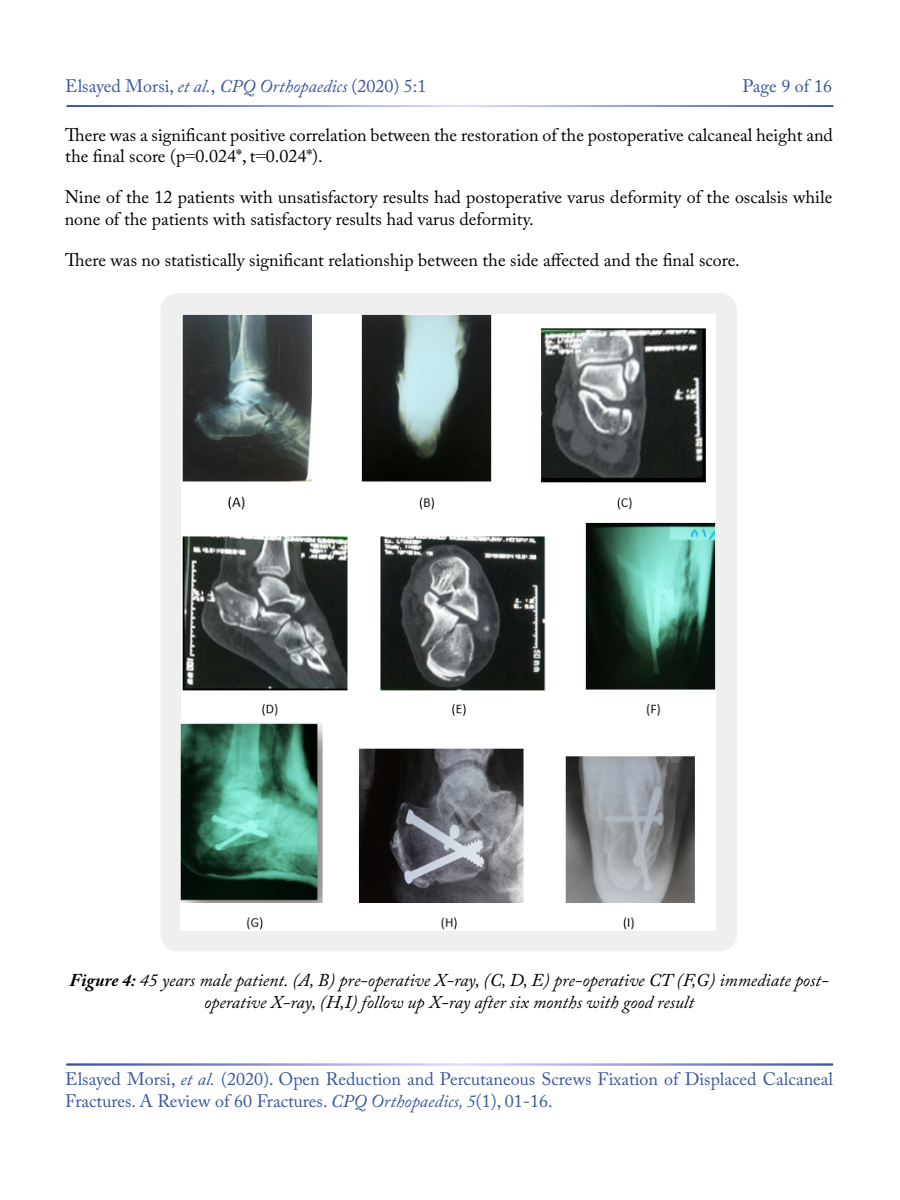
<style>
.page{position:relative;width:900px;height:1200px;background:#fff}
.page>*{position:absolute;margin:0;border:0;box-sizing:border-box;transform-origin:0 0}
.t1{font:18px/21.6px "Adobe Caslon Pro";color:#000}
.t2{font:18px/21.6px "Adobe Caslon Pro";color:#3955a0}
.t3{font:italic 18px/21.6px "Adobe Caslon Pro";color:#000;text-align:center}
.s1{font-style:italic}
.s2{font-family:"Times New Roman"}
.s3{font-weight:700}
</style>
<div class="page">
<div style="left:160px;top:293px;width:577px;height:659px;background:#efeff0;border-radius:18px"></div>
<img style="left:182px;top:314px;width:534px;height:405px">
<img style="left:180px;top:719px;width:536px;height:211px">
<p class="t2" style="left:65px;top:75px;width:363px">Elsayed Morsi, <span class="s1">et al.</span>, <span class="s1">CPQ Orthopaedics</span> (2020) 5:1</p>
<p class="t2" style="left:742px;top:75px;width:91px">Page 9 of 16</p>
<p class="t1" style="left:65px;top:124px;width:769px">There was a significant positive correlation between the restoration of the postoperative calcaneal height and the final score (p<span class="s2">=</span>0.024*, t<span class="s2">=</span>0.024*).</p>
<p class="t1" style="left:65px;top:186px;width:769px">Nine of the 12 patients with unsatisfactory results had postoperative varus deformity of the oscalsis while none of the patients with satisfactory results had varus deformity.</p>
<p class="t1" style="left:65px;top:249px;width:676px">There was no statistically significant relationship between the side affected and the final score.</p>
<p class="t3" style="left:70px;top:969px;width:760px"><span class="s3">Figure 4:</span> 45 years male patient. (A, B) pre-operative X-ray, (C, D, E) pre-operative CT (F,G) immediate post&shy;operative X-ray, (H,I) follow up X-ray after six months with good result</p>
<p class="t2" style="left:65px;top:1068px;width:769px">Elsayed Morsi, <span class="s1">et al.</span> (2020). Open Reduction and Percutaneous Screws Fixation of Displaced Calcaneal<br>Fractures. A Review of 60 Fractures. <span class="s1">CPQ Orthopaedics, 5</span>(1), 01-16.</p>
</div>
